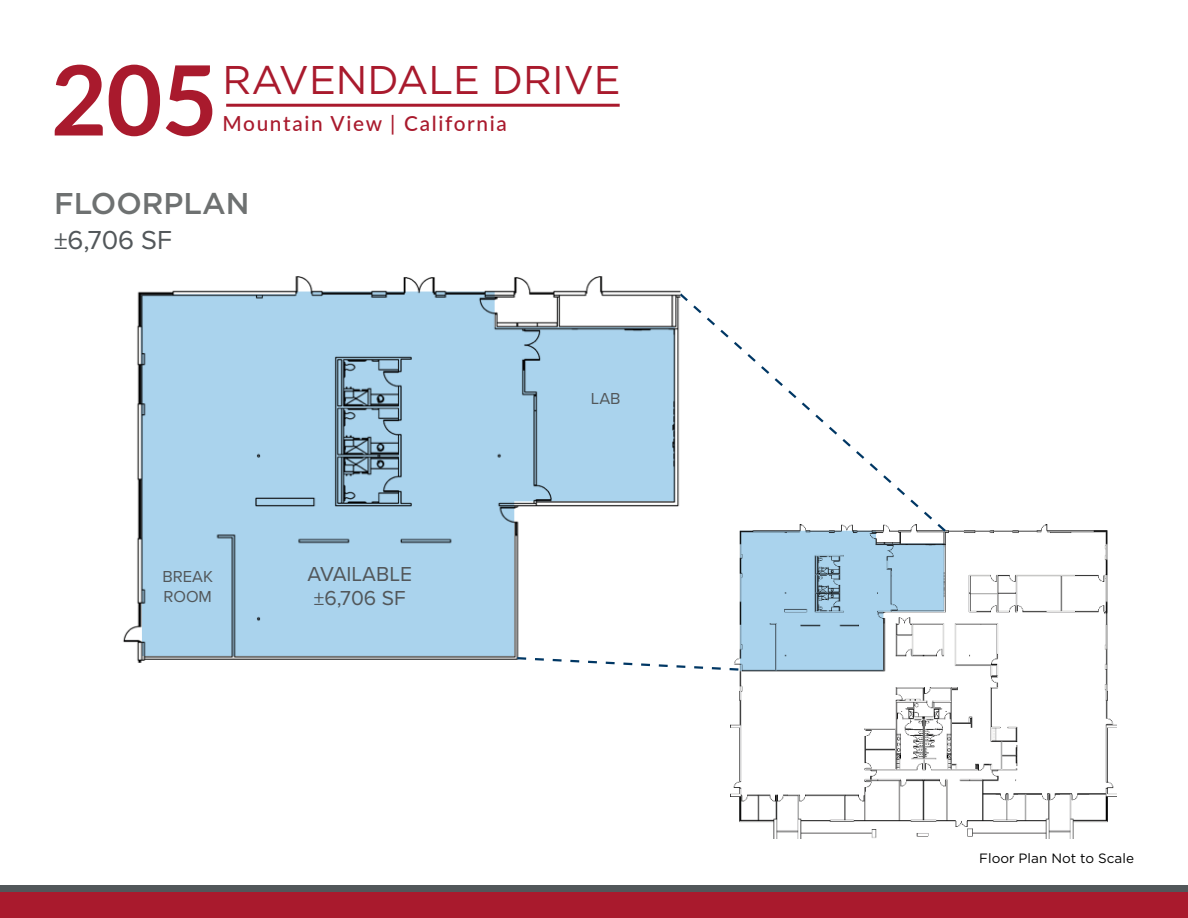
<style>
.page{position:relative;width:1188px;height:918px;background:#fff}
.page>*{position:absolute;margin:0;border:0;box-sizing:border-box;transform-origin:0 0}
.t1{font:700 96.9px "Lato";color:#a91a2d}
.t2{font:40.05px "Gotham";color:#a91a2d}
.t3{font:500 30px "Gotham";color:#6e7171}
.t4{font:27px "Proxima Nova";color:#52575a}
.t5{font:21px/24px "Proxima Nova";color:#52575a;text-align:center}
.t6{font:500 20.85px "Lato";letter-spacing:.08em;color:#a91a2d}
.t7{font:16.5px/19.5px "Proxima Nova";color:#52575a}
.t8{font:13.5px "Gotham";color:#000}
</style>
<div class="page">
<hr style="left:226px;top:104px;width:394px;height:3px;background:#a91a2d">
<img style="left:730px;top:524px;width:386px;height:315px">
<svg style="left:680px;top:291px;width:268px;height:243px"></svg>
<img style="left:123px;top:276px;width:557px;height:387px">
<svg style="left:141px;top:292px;width:534px;height:364px;background:#a8cde5"></svg>
<svg style="left:515px;top:531px;width:429px;height:141px"></svg>
<div style="left:0;top:885px;width:1188px;height:7px;background:#52575a"></div>
<div style="left:0;top:892px;width:1188px;height:26px;background:#a91a2d"></div>
<h1 class="t1" style="left:51px;top:29px;width:168px">205</h1>
<h2 class="t2" style="left:222px;top:54px;width:400px">RAVENDALE DRIVE</h2>
<p class="t6" style="left:222px;top:108px;width:286px">Mountain View | California</p>
<h3 class="t3" style="left:54px;top:184px;width:197px">FLOORPLAN</h3>
<p class="t4" style="left:54px;top:220px;width:119px">±6,706 SF</p>
<p class="t7" style="left:162px;top:566px;width:52px">BREAK<br>ROOM</p>
<p class="t5" style="left:307px;top:561px;width:106px">AVAILABLE ±6,706 SF</p>
<p class="t7" style="left:591px;top:388px;width:31px">LAB</p>
<p class="t8" style="left:979px;top:849px;width:156px">Floor Plan Not to Scale</p>
</div>
